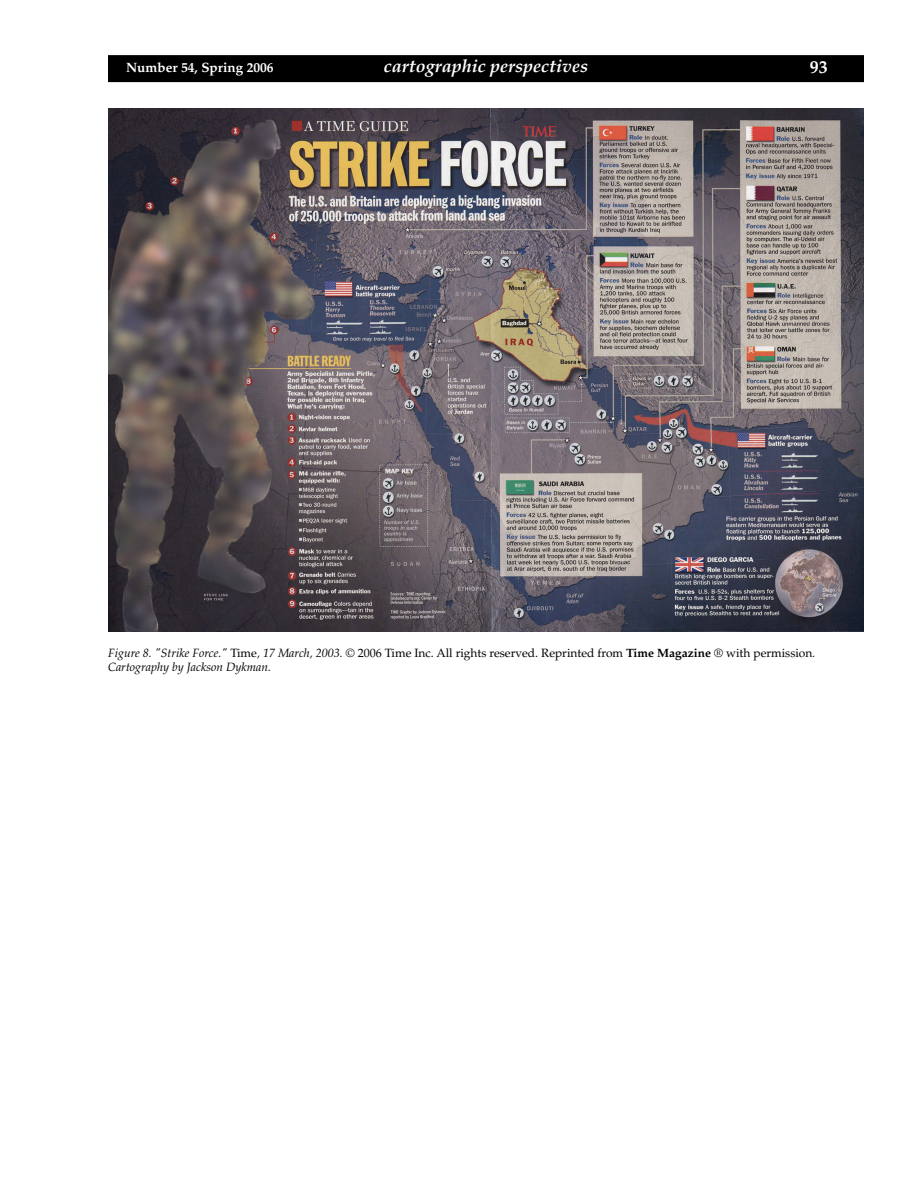
<style>
.page{position:relative;width:918px;height:1188px;background:#fff}
.page>*{position:absolute;margin:0;border:0;box-sizing:border-box;transform-origin:0 0}
.t1{font:italic 700 18px "Palatino";color:#fff}
.t2{font:700 18px "Palatino";color:#fff}
.t3{font:700 13.5px "Palatino";color:#fff}
.t4{font:italic 12px/14.4px "Palatino";color:#000}
.s1{font-style:normal}
.s2{font-weight:700;font-style:normal}
</style>
<div class="page">
<div style="left:109px;top:56px;width:754px;height:25px;background:#000"></div>
<div style="left:108px;top:55px;width:756px;height:27px;border:2px solid #000"></div>
<img style="left:108px;top:108px;width:756px;height:524px">
<p class="t3" style="left:126px;top:60px;width:149px">Number 54, Spring 2006</p>
<h1 class="t1" style="left:384px;top:55px;width:206px">cartographic perspectives</h1>
<h1 class="t2" style="left:810px;top:57px;width:19px">93</h1>
<p class="t4" style="left:108px;top:646px;width:709px">Figure 8. "Strike Force." <span class="s1">Time</span>, 17 March, 2003. <span class="s1">© 2006 Time Inc. All rights reserved. Reprinted from</span> <span class="s2">Time Magazine</span> <span class="s1">® with permission</span>.<br>Cartography by Jackson Dykman.</p>
</div>
